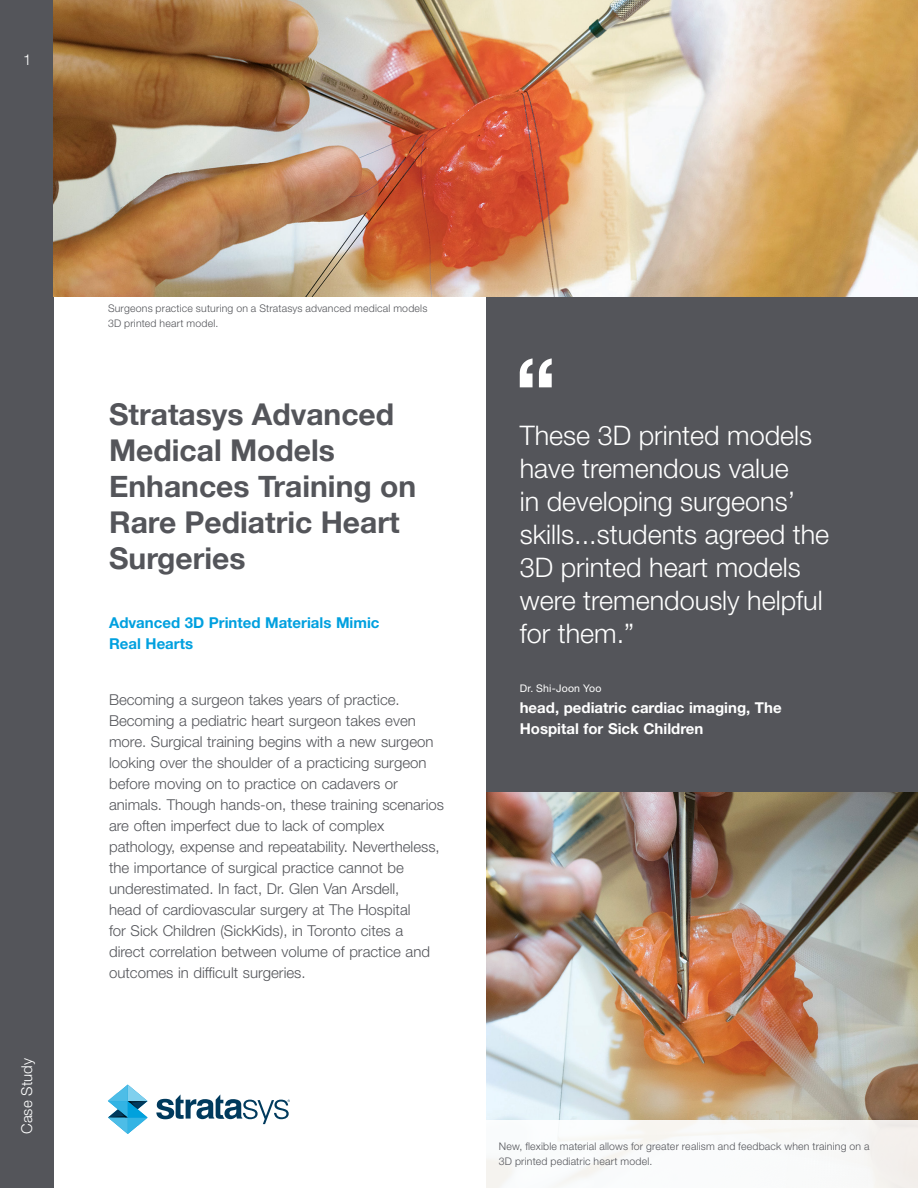
<style>
.page{position:relative;width:918px;height:1188px;background:#fff}
.page>*{position:absolute;margin:0;border:0;box-sizing:border-box;transform-origin:0 0}
.t1{font:700 30px/36px "Helvetica Neue";color:#54555a}
.t2{font:300 27px/33px "Helvetica Neue LT Std";color:#fff}
.t3{font:300 15px/21px "Helvetica Neue LT Std";color:#54555a}
.t4{font:700 15px/21px "Helvetica Neue LT Std";color:#fff}
.t5{font:700 15px/21px "Helvetica Neue LT Std";color:#00a0df}
.t6{font:300 15px "Helvetica Neue LT Std";letter-spacing:.005em;color:#fff}
.t7{font:300 10.5px/15px "Helvetica Neue LT Std";letter-spacing:.02em;color:#54555a}
.t8{font:10.5px "Helvetica Neue LT Std";letter-spacing:.02em;color:#fff}
</style>
<div class="page">
<svg style="left:108px;top:1085px;width:40px;height:49px"></svg>
<svg style="left:156px;top:1094px;width:134px;height:30px"></svg>
<div style="left:0;top:0;width:54px;height:1188px;background:#54555a"></div>
<img style="left:54px;top:0;width:864px;height:297px">
<img style="left:486px;top:792px;width:432px;height:328px">
<div style="left:486px;top:297px;width:432px;height:495px;background:#54555a"></div>
<svg style="left:520px;top:358px;width:32px;height:29px"></svg>
<p class="t6" style="left:23px;top:50px;width:10px">1</p>
<p class="t6" style="left:18px;top:1134px;width:77px;rotate:-90deg">Case Study</p>
<p class="t7" style="left:108px;top:301px;width:321px">Surgeons practice suturing on a Stratasys advanced medical models<br>3D printed heart model.</p>
<h1 class="t1" style="left:109px;top:397px;width:309px">Stratasys Advanced<br>Medical Models<br>Enhances Training on<br>Rare Pediatric Heart<br>Surgeries</h1>
<p class="t5" style="left:109px;top:612px;width:272px">Advanced 3D Printed Materials Mimic<br>Real Hearts</p>
<p class="t3" style="left:109px;top:689px;width:336px">Becoming a surgeon takes years of practice.<br>Becoming a pediatric heart surgeon takes even more. Surgical training begins with a new surgeon looking over the shoulder of a practicing surgeon before moving on to practice on cadavers or animals. Though hands-on, these training scenarios are often imperfect due to lack of complex pathology, expense and repeatability. Nevertheless, the importance of surgical practice cannot be underestimated. In fact, Dr. Glen Van Arsdell,<br>head of cardiovascular surgery at The Hospital<br>for Sick Children (SickKids), in Toronto cites a<br>direct correlation between volume of practice and outcomes in difficult surgeries.</p>
<h2 class="t2" style="left:520px;top:419px;width:311px">These 3D printed models have tremendous value<br>in developing surgeons’ skills...students agreed the<br>3D printed heart models were tremendously helpful for them.”</h2>
<p class="t8" style="left:520px;top:682px;width:83px">Dr. Shi-Joon Yoo</p>
<p class="t4" style="left:520px;top:696px;width:263px">head, pediatric cardiac imaging, The<br>Hospital for Sick Children</p>
<p class="t7" style="left:499px;top:1139px;width:372px">New, flexible material allows for greater realism and feedback when training on a<br>3D printed pediatric heart model.</p>
</div>
